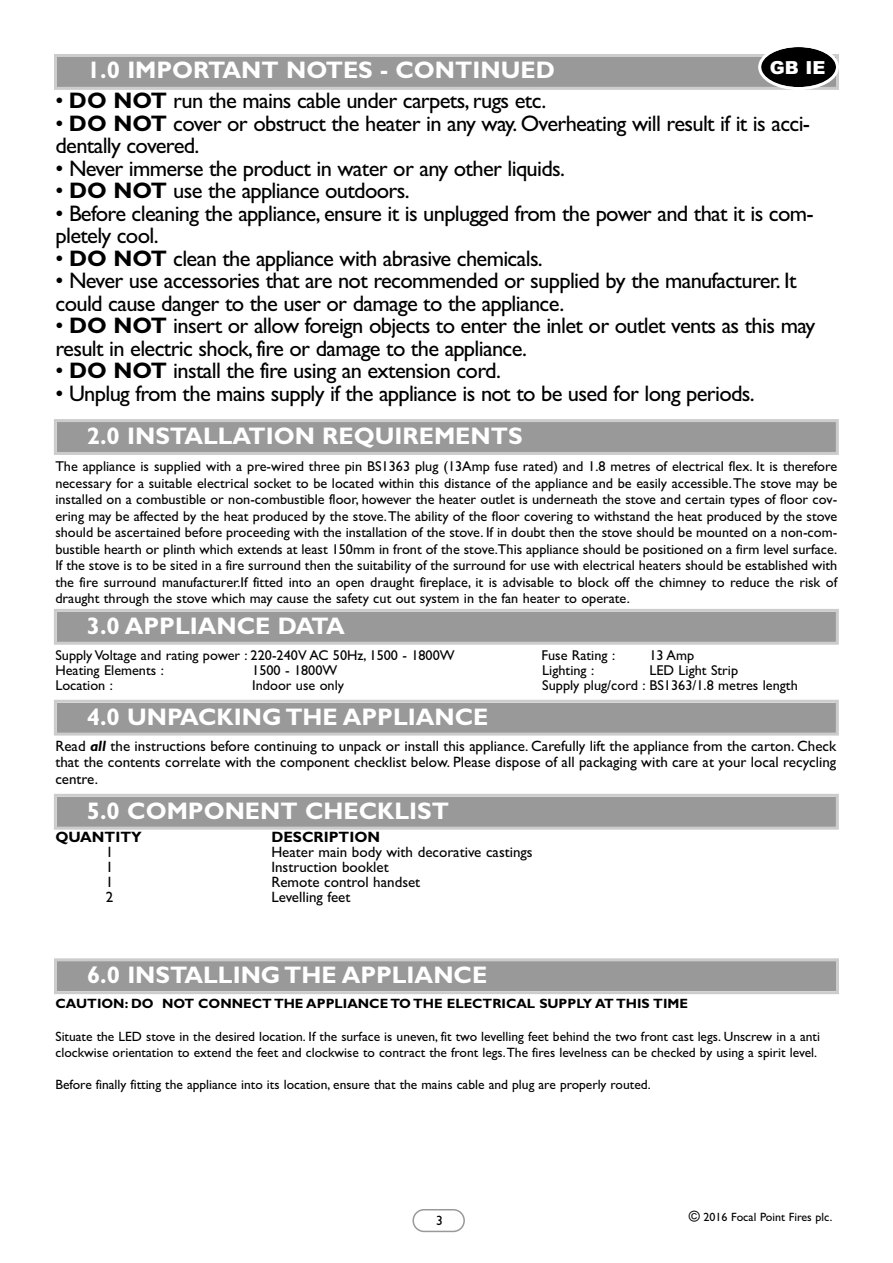
<style>
.page{position:relative;width:893px;height:1263px;background:#fff}
.page>*{position:absolute;margin:0;border:0;box-sizing:border-box;transform-origin:0 0}
.t1{font:700 24px "Gill Sans";color:#fff}
.t2{font:22.5px/22.5px "Gill Sans";letter-spacing:-.03em;color:#000}
.t3{font:900 18px "Arial";color:#fff}
.t4{font:15px/16.5px "Gill Sans";color:#000;text-align:justify}
.t5{font:700 15px "Gill Sans";color:#000}
.t6{font:14.25px/16.5px "Gill Sans";color:#000;text-align:justify}
.t7{font:13.5px/16.2px "Gill Sans";color:#000}
.t8{font:700 13.5px "Gill Sans";color:#000}
.t9{font:12px "Gill Sans";color:#000}
.s1{font-weight:700}
.s2{font-weight:700;font-style:italic}
.s3{font-size:15px}
</style>
<div class="page">
<svg style="left:412px;top:1209px;width:53px;height:23px"></svg>
<div style="left:57px;top:797px;width:779px;height:30px;background:#999"></div>
<div style="left:54px;top:794px;width:785px;height:36px;border:3px solid #ccc"></div>
<div style="left:57px;top:703px;width:779px;height:30px;background:#999"></div>
<div style="left:54px;top:700px;width:785px;height:36px;border:3px solid #ccc"></div>
<div style="left:57px;top:422px;width:779px;height:30px;background:#999"></div>
<div style="left:54px;top:419px;width:785px;height:36px;border:3px solid #ccc"></div>
<div style="left:57px;top:612px;width:779px;height:30px;background:#999"></div>
<div style="left:54px;top:609px;width:785px;height:36px;border:3px solid #ccc"></div>
<div style="left:57px;top:57px;width:779px;height:30px;background:#999"></div>
<div style="left:54px;top:54px;width:785px;height:36px;border:3px solid #ccc"></div>
<svg style="left:758px;top:47px;width:81px;height:43px"></svg>
<div style="left:57px;top:961px;width:779px;height:30px;background:#999"></div>
<div style="left:54px;top:958px;width:785px;height:36px;border:3px solid #ccc"></div>
<h1 class="t1" style="left:87px;top:56px;width:469px">1.0 IMPORTANT NOTES - CONTINUED</h1>
<p class="t3" style="left:770px;top:57px;width:57px">GB IE</p>
<h2 class="t2" style="left:56px;top:89px;width:492px">• <span class="s1">DO NOT</span> run the mains cable under carpets, rugs etc.</h2>
<h2 class="t2" style="left:56px;top:112px;width:756px">• <span class="s1">DO NOT</span> cover or obstruct the heater in any way. Overheating will result if it is acci&shy;dentally covered.</h2>
<h2 class="t2" style="left:56px;top:157px;width:511px">• Never immerse the product in water or any other liquids.</h2>
<h2 class="t2" style="left:56px;top:179px;width:356px">• <span class="s1">DO NOT</span> use the appliance outdoors.</h2>
<h2 class="t2" style="left:56px;top:202px;width:760px">• Before cleaning the appliance, ensure it is unplugged from the power and that it is com&shy;pletely cool.</h2>
<h2 class="t2" style="left:56px;top:247px;width:489px">• <span class="s1">DO NOT</span> clean the appliance with abrasive chemicals.</h2>
<h2 class="t2" style="left:56px;top:269px;width:742px">• Never use accessories that are not recommended or supplied by the manufacturer. It could cause danger to the user or damage to the appliance.</h2>
<h2 class="t2" style="left:56px;top:314px;width:761px">• <span class="s1">DO NOT</span> insert or allow foreign objects to enter the inlet or outlet vents as this may result in electric shock, fire or damage to the appliance.</h2>
<h2 class="t2" style="left:56px;top:359px;width:447px">• <span class="s1">DO NOT</span> install the fire using an extension cord.</h2>
<h2 class="t2" style="left:56px;top:382px;width:701px">• Unplug from the mains supply if the appliance is not to be used for long periods.</h2>
<h1 class="t1" style="left:87px;top:422px;width:437px">2.0 INSTALLATION REQUIREMENTS</h1>
<p class="t6" style="left:55px;top:458px;width:783px">The appliance is supplied with a pre-wired three pin BS1363 plug (13Amp fuse rated) and 1.8 metres of electrical flex. It is therefore necessary for a suitable electrical socket to be located within this distance of the appliance and be easily accessible.The stove may be installed on a combustible or non-combustible floor, however the heater outlet is underneath the stove and certain types of floor cov&shy;ering may be affected by the heat produced by the stove.The ability of the floor covering to withstand the heat produced by the stove should be ascertained before proceeding with the installation of the stove. If in doubt then the stove should be mounted on a non-com&shy;bustible hearth or plinth which extends at least 150mm in front of the stove.This appliance should be positioned on a firm level surface.<br>If the stove is to be sited in a fire surround then the suitability of the surround for use with electrical heaters should be established with the fire surround manufacturer.If fitted into an open draught fireplace, it is advisable to block off the chimney to reduce the risk of draught through the stove which may cause the safety cut out system in the fan heater to operate.</p>
<h1 class="t1" style="left:87px;top:611px;width:259px">3.0 APPLIANCE DATA</h1>
<p class="t6" style="left:55px;top:647px;width:401px">Supply Voltage and rating power : 220-240V AC 50Hz, 1500 - 1800W</p>
<p class="t6" style="left:541px;top:647px;width:75px">Fuse Rating :</p>
<p class="t6" style="left:649px;top:647px;width:46px">13 Amp</p>
<p class="t6" style="left:55px;top:662px;width:110px">Heating Elements :</p>
<p class="t6" style="left:252px;top:662px;width:87px">1500 - 1800W</p>
<p class="t6" style="left:542px;top:662px;width:53px">Lighting :</p>
<p class="t6" style="left:649px;top:662px;width:90px">LED Light Strip</p>
<p class="t6" style="left:55px;top:677px;width:59px">Location :</p>
<p class="t6" style="left:252px;top:677px;width:93px">Indoor use only</p>
<p class="t6" style="left:542px;top:677px;width:257px">Supply plug/cord : BS1363/1.8 metres length</p>
<h1 class="t1" style="left:87px;top:702px;width:403px">4.0 UNPACKING THE APPLIANCE</h1>
<p class="t4" style="left:55px;top:737px;width:782px">Read <span class="s2">all</span> the instructions before continuing to unpack or install this appliance. Carefully lift the appliance from the carton. Check that the contents correlate with the component checklist below. Please dispose of all packaging with care at your local recycling centre.</p>
<h1 class="t1" style="left:87px;top:796px;width:364px">5.0 COMPONENT CHECKLIST</h1>
<p class="t5" style="left:55px;top:828px;width:88px">QUANTITY</p>
<p class="t5" style="left:271px;top:828px;width:110px">DESCRIPTION</p>
<p class="t4" style="left:106px;top:844px;width:9px">1</p>
<p class="t4" style="left:271px;top:844px;width:263px">Heater main body with decorative castings</p>
<p class="t4" style="left:106px;top:859px;width:9px">1</p>
<p class="t4" style="left:271px;top:859px;width:119px">Instruction booklet</p>
<p class="t4" style="left:106px;top:874px;width:9px">1</p>
<p class="t4" style="left:271px;top:874px;width:150px">Remote control handset</p>
<p class="t4" style="left:106px;top:889px;width:9px">2</p>
<p class="t4" style="left:271px;top:889px;width:81px">Levelling feet</p>
<h1 class="t1" style="left:87px;top:961px;width:402px">6.0 INSTALLING THE APPLIANCE</h1>
<p class="t8" style="left:56px;top:996px;width:634px">CAUTION: DO NOT CONNECT THE APPLIANCE TO THE ELECTRICAL SUPPLY AT THIS TIME</p>
<p class="t7" style="left:55px;top:1028px;width:766px">Situate the LED stove in the desired location. If the surface is uneven, fit two levelling feet behind the two front cast legs. Unscrew in a anti clockwise orientation to extend the feet and clockwise to contract the front legs.The fires levelness can be checked by using a spirit level.</p>
<p class="t7" style="left:55px;top:1077px;width:597px">Before finally fitting the appliance into its location, ensure that the mains cable and plug are properly routed.</p>
<p class="t7" style="left:436px;top:1212px;width:8px">3</p>
<p class="t9" style="left:689px;top:1210px;width:145px"><span class="s3">©</span> 2016 Focal Point Fires plc.</p>
</div>
